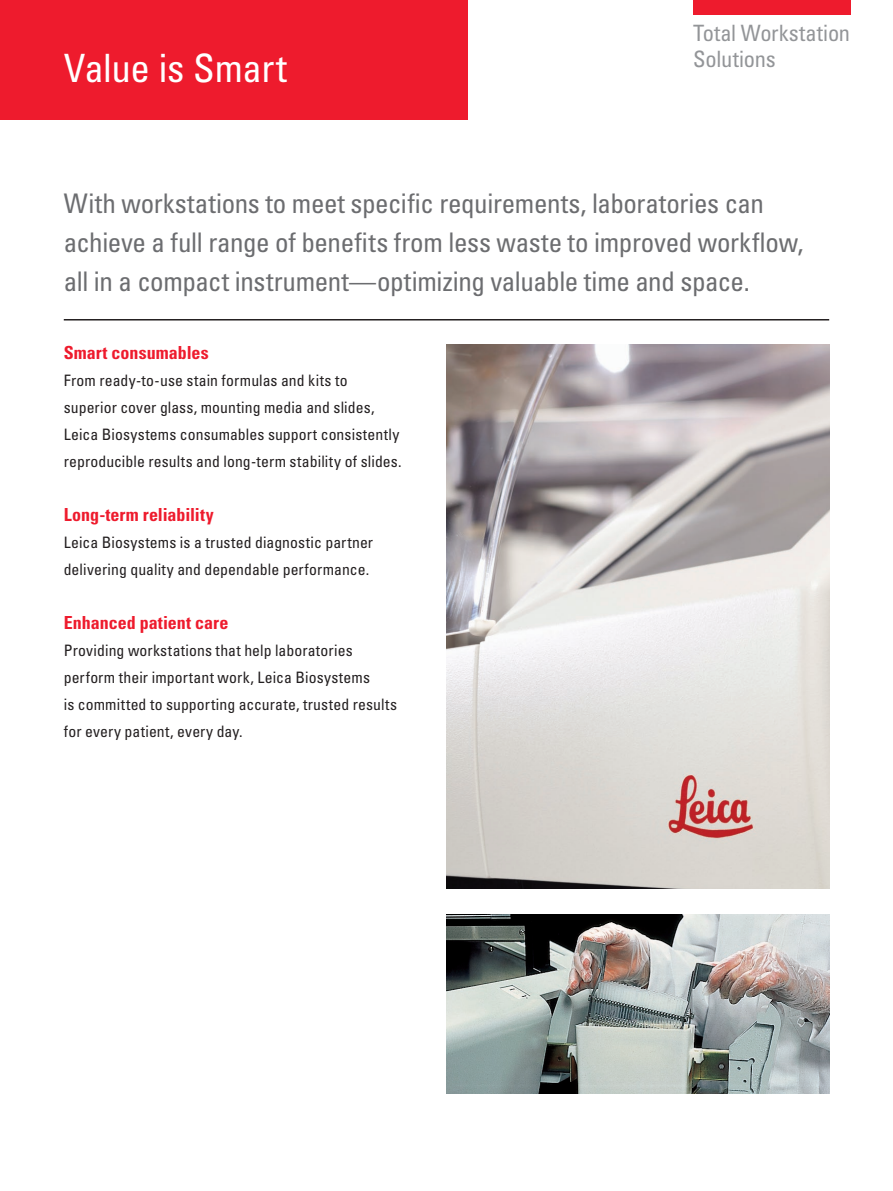
<style>
.page{position:relative;width:893px;height:1191px;background:#fff}
.page>*{position:absolute;margin:0;border:0;box-sizing:border-box;transform-origin:0 0}
.t1{font:condensed 39px "Univers";letter-spacing:-.01em;color:#fff}
.t2{font:condensed 27px/39px "Univers";letter-spacing:-.015em;color:#6c6d70}
.t3{font:condensed 22.5px/25.5px "Univers";letter-spacing:-.005em;color:#939598}
.t4{font:700 condensed 18px "Univers";color:#ee1b2d}
.t5{font:condensed 15.75px/27px "Univers";letter-spacing:.005em;color:#231f20}
</style>
<div class="page">
<img style="left:446px;top:344px;width:383px;height:545px">
<img style="left:446px;top:914px;width:383px;height:179px">
<hr style="left:64px;top:319px;width:765px;height:1px;background:#231f20">
<div style="left:693px;top:0;width:157px;height:15px;background:#ee1b2d"></div>
<div style="left:0;top:0;width:468px;height:119px;background:#ee1b2d"></div>
<h1 class="t1" style="left:64px;top:44px;width:225px">Value is Smart</h1>
<h3 class="t3" style="left:693px;top:20px;width:159px">Total Workstation<br>Solutions</h3>
<h2 class="t2" style="left:64px;top:183px;width:741px">With workstations to meet specific requirements, laboratories can achieve a full range of benefits from less waste to improved workflow, all in a compact instrument—optimizing valuable time and space.</h2>
<p class="t4" style="left:64px;top:341px;width:146px">Smart consumables</p>
<p class="t5" style="left:64px;top:366px;width:339px">From ready-to-use stain formulas and kits to superior cover glass, mounting media and slides, Leica Biosystems consumables support consistently reproducible results and long-term stability of slides.</p>
<p class="t4" style="left:64px;top:503px;width:151px">Long-term reliability</p>
<p class="t5" style="left:64px;top:528px;width:311px">Leica Biosystems is a trusted diagnostic partner delivering quality and dependable performance.</p>
<p class="t4" style="left:64px;top:611px;width:166px">Enhanced patient care</p>
<p class="t5" style="left:64px;top:636px;width:335px">Providing workstations that help laboratories perform their important work, Leica Biosystems<br>is committed to supporting accurate, trusted results for every patient, every day.</p>
</div>
